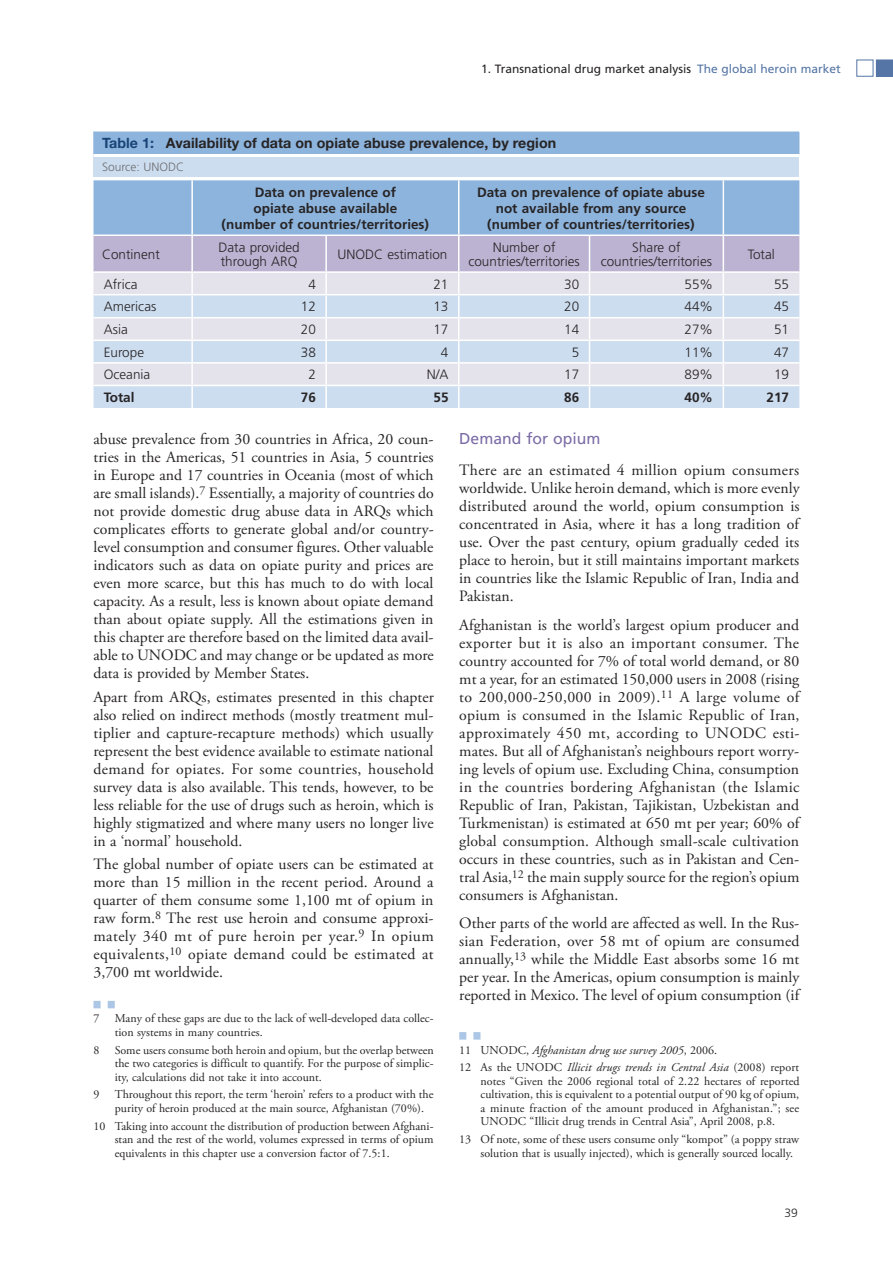
<style>
.page{position:relative;width:893px;height:1263px;background:#fff}
.page>*{position:absolute;margin:0;border:0;box-sizing:border-box;transform-origin:0 0}
.t1{font:15.75px/18px "Adobe Garamond Pro";color:#272425;text-align:justify}
.t2{font:15.75px "Frutiger";color:#7c6ca6}
.t3{font:700 14.25px "Helvetica Neue";letter-spacing:.005em;color:#272425}
.t4{font:300 13.5px/14.2px "Frutiger";color:#272425;text-align:center}
.t5{font:700 13.5px/16.2px "Frutiger";color:#272425;text-align:center}
.t6{font:12px/13.5px "Adobe Garamond Pro";color:#272425}
.t7{font:italic 12px/17.7px "Adobe Garamond Pro";color:#272425}
.t8{font:12px "Frutiger";color:#272425}
.t9{font:300 12px "Frutiger";color:#6d6e70}
.t10{font:300 12px "Frutiger";color:#272425}
.s1{color:#5475a5}
.s2{color:#1a4477}
.s3{font-style:normal}
</style>
<div class="page">
<div style="left:856px;top:60px;width:17px;height:17px;border:1px solid #5475a5"></div>
<svg style="left:876px;top:60px;width:16px;height:17px"></svg>
<svg style="left:94px;top:1001px;width:21px;height:7px"></svg>
<svg style="left:459px;top:1032px;width:21px;height:8px"></svg>
<svg style="left:94px;top:180px;width:705px;height:228px;background:#c4d0e6"></svg>
<hr style="left:723px;top:385px;width:76px;height:1px;background:#fff">
<hr style="left:722px;top:386px;width:2px;height:22px;background:#fff">
<div style="left:94px;top:132px;width:705px;height:45px;background:#cdddf0"></div>
<div style="left:94px;top:132px;width:705px;height:22px;background:#8db4dd"></div>
<hr style="left:94px;top:154px;width:705px;height:3px;background:#fff">
<p class="t8" style="left:481px;top:64px;width:361px">1. Transnational drug market analysis <span class="s1">The global heroin market</span></p>
<p class="t3" style="left:102px;top:137px;width:456px"><span class="s2">Table 1:</span> Availability of data on opiate abuse prevalence, by region</p>
<p class="t9" style="left:102px;top:162px;width:84px">Source: UNODC</p>
<p class="t5" style="left:222px;top:185px;width:209px">Data on prevalence of<br>opiate abuse available<br>(number of countries/territories)</p>
<p class="t5" style="left:477px;top:185px;width:229px">Data on prevalence of opiate abuse not available from any source (number of countries/territories)</p>
<p class="t4" style="left:102px;top:248px;width:59px">Continent</p>
<p class="t4" style="left:218px;top:241px;width:83px;text-align:left">Data provided through ARQ</p>
<p class="t4" style="left:337px;top:248px;width:112px">UNODC estimation</p>
<p class="t4" style="left:468px;top:241px;width:113px">Number of countries/territories</p>
<p class="t4" style="left:601px;top:241px;width:113px">Share of countries/territories</p>
<p class="t4" style="left:748px;top:248px;width:29px">Total</p>
<p class="t4" style="left:104px;top:278px;width:35px">Africa</p>
<p class="t4" style="left:308px;top:278px;width:9px">4</p>
<p class="t4" style="left:433px;top:278px;width:17px">21</p>
<p class="t4" style="left:564px;top:278px;width:17px">30</p>
<p class="t4" style="left:684px;top:278px;width:30px">55%</p>
<p class="t4" style="left:774px;top:278px;width:17px">55</p>
<p class="t4" style="left:104px;top:301px;width:54px">Americas</p>
<p class="t4" style="left:301px;top:301px;width:17px">12</p>
<p class="t4" style="left:433px;top:301px;width:17px">13</p>
<p class="t4" style="left:564px;top:301px;width:17px">20</p>
<p class="t4" style="left:684px;top:301px;width:30px">44%</p>
<p class="t4" style="left:774px;top:301px;width:17px">45</p>
<p class="t4" style="left:104px;top:324px;width:26px">Asia</p>
<p class="t4" style="left:301px;top:324px;width:17px">20</p>
<p class="t4" style="left:433px;top:324px;width:17px">17</p>
<p class="t4" style="left:564px;top:324px;width:17px">14</p>
<p class="t4" style="left:684px;top:324px;width:30px">27%</p>
<p class="t4" style="left:774px;top:324px;width:17px">51</p>
<p class="t4" style="left:104px;top:346px;width:42px">Europe</p>
<p class="t4" style="left:301px;top:346px;width:17px">38</p>
<p class="t4" style="left:441px;top:346px;width:9px">4</p>
<p class="t4" style="left:572px;top:346px;width:9px">5</p>
<p class="t4" style="left:684px;top:346px;width:30px">11%</p>
<p class="t4" style="left:774px;top:346px;width:17px">47</p>
<p class="t4" style="left:104px;top:369px;width:48px">Oceania</p>
<p class="t4" style="left:308px;top:369px;width:9px">2</p>
<p class="t4" style="left:427px;top:369px;width:23px">N/A</p>
<p class="t4" style="left:564px;top:369px;width:17px">17</p>
<p class="t4" style="left:684px;top:369px;width:30px">89%</p>
<p class="t4" style="left:774px;top:369px;width:17px">19</p>
<p class="t5" style="left:104px;top:390px;width:32px">Total</p>
<p class="t5" style="left:301px;top:390px;width:17px">76</p>
<p class="t5" style="left:433px;top:390px;width:17px">55</p>
<p class="t5" style="left:564px;top:390px;width:17px">86</p>
<p class="t5" style="left:684px;top:390px;width:30px">40%</p>
<p class="t5" style="left:766px;top:390px;width:24px">217</p>
<p class="t1" style="left:93px;top:431px;width:342px">abuse prevalence from 30 countries in Africa, 20 coun&shy;tries in the Americas, 51 countries in Asia, 5 countries in Europe and 17 countries in Oceania (most of which are small islands).<sup>7</sup> Essentially, a majority of countries do not provide domestic drug abuse data in ARQs which complicates efforts to generate global and/or country&shy;level consumption and consumer figures. Other valuable indicators such as data on opiate purity and prices are even more scarce, but this has much to do with local capacity. As a result, less is known about opiate demand than about opiate supply. All the estimations given in this chapter are therefore based on the limited data avail&shy;able to UNODC and may change or be updated as more data is provided by Member States.</p>
<p class="t1" style="left:93px;top:689px;width:342px">Apart from ARQs, estimates presented in this chapter also relied on indirect methods (mostly treatment mul&shy;tiplier and capture-recapture methods) which usually represent the best evidence available to estimate national demand for opiates. For some countries, household survey data is also available. This tends, however, to be less reliable for the use of drugs such as heroin, which is highly stigmatized and where many users no longer live in a ‘normal’ household.</p>
<p class="t1" style="left:93px;top:857px;width:342px">The global number of opiate users can be estimated at more than 15 million in the recent period. Around a quarter of them consume some 1,100 mt of opium in raw form.<sup>8</sup> The rest use heroin and consume approxi&shy;mately 340 mt of pure heroin per year.<sup>9</sup> In opium equivalents,<sup>10</sup> opiate demand could be estimated at 3,700 mt worldwide.</p>
<p class="t6" style="left:94px;top:1013px;width:7px">7</p>
<p class="t6" style="left:115px;top:1013px;width:320px">Many of these gaps are due to the lack of well-developed data collec&shy;tion systems in many countries.</p>
<p class="t6" style="left:94px;top:1044px;width:7px">8</p>
<p class="t6" style="left:115px;top:1044px;width:321px;text-align:justify">Some users consume both heroin and opium, but the overlap between the two categories is difficult to quantify. For the purpose of simplic&shy;ity, calculations did not take it into account.</p>
<p class="t6" style="left:93px;top:1089px;width:7px">9</p>
<p class="t6" style="left:115px;top:1089px;width:320px">Throughout this report, the term ‘heroin’ refers to a product with the purity of heroin produced at the main source, Afghanistan (70%).</p>
<p class="t6" style="left:115px;top:1120px;width:320px;text-align:justify;text-indent:-21px">10 Taking into account the distribution of production between Afghani&shy;stan and the rest of the world, volumes expressed in terms of opium equivalents in this chapter use a conversion factor of 7.5:1.</p>
<p class="t2" style="left:459px;top:433px;width:143px">Demand for opium</p>
<p class="t1" style="left:459px;top:462px;width:342px">There are an estimated 4 million opium consumers worldwide. Unlike heroin demand, which is more evenly distributed around the world, opium consumption is concentrated in Asia, where it has a long tradition of use. Over the past century, opium gradually ceded its place to heroin, but it still maintains important markets in countries like the Islamic Republic of Iran, India and Pakistan.</p>
<p class="t1" style="left:459px;top:617px;width:342px">Afghanistan is the world’s largest opium producer and exporter but it is also an important consumer. The country accounted for 7% of total world demand, or 80 mt a year, for an estimated 150,000 users in 2008 (rising to 200,000-250,000 in 2009).<sup>11</sup> A large volume of opium is consumed in the Islamic Republic of Iran, approximately 450 mt, according to UNODC esti&shy;mates. But all of Afghanistan’s neighbours report worry&shy;ing levels of opium use. Excluding China, consumption in the countries bordering Afghanistan (the Islamic Republic of Iran, Pakistan, Tajikistan, Uzbekistan and Turkmenistan) is estimated at 650 mt per year; 60% of global consumption. Although small-scale cultivation occurs in these countries, such as in Pakistan and Cen&shy;tral Asia,<sup>12</sup> the main supply source for the region’s opium consumers is Afghanistan.</p>
<p class="t1" style="left:459px;top:916px;width:342px">Other parts of the world are affected as well. In the Rus&shy;sian Federation, over 58 mt of opium are consumed annually,<sup>13</sup> while the Middle East absorbs some 16 mt per year. In the Americas, opium consumption is mainly reported in Mexico. The level of opium consumption (if</p>
<p class="t7" style="left:459px;top:1042px;width:341px"><span class="s3">11 UNODC,</span> Afghanistan drug use survey 2005<span class="s3">, 2006.<br>12 As the UNODC</span> Illicit drugs trends in Central Asia <span class="s3">(2008) report</span></p>
<p class="t6" style="left:480px;top:1075px;width:321px;text-align:justify">notes “Given the 2006 regional total of 2.22 hectares of reported cultivation, this is equivalent to a potential output of 90 kg of opium, a minute fraction of the amount produced in Afghanistan.”; see UNODC “Illicit drug trends in Central Asia”, April 2008, p.8.</p>
<p class="t6" style="left:480px;top:1134px;width:320px;text-indent:-21px">13 Of note, some of these users consume only “kompot” (a poppy straw solution that is usually injected), which is generally sourced locally.</p>
<p class="t10" style="left:784px;top:1208px;width:15px">39</p>
</div>
